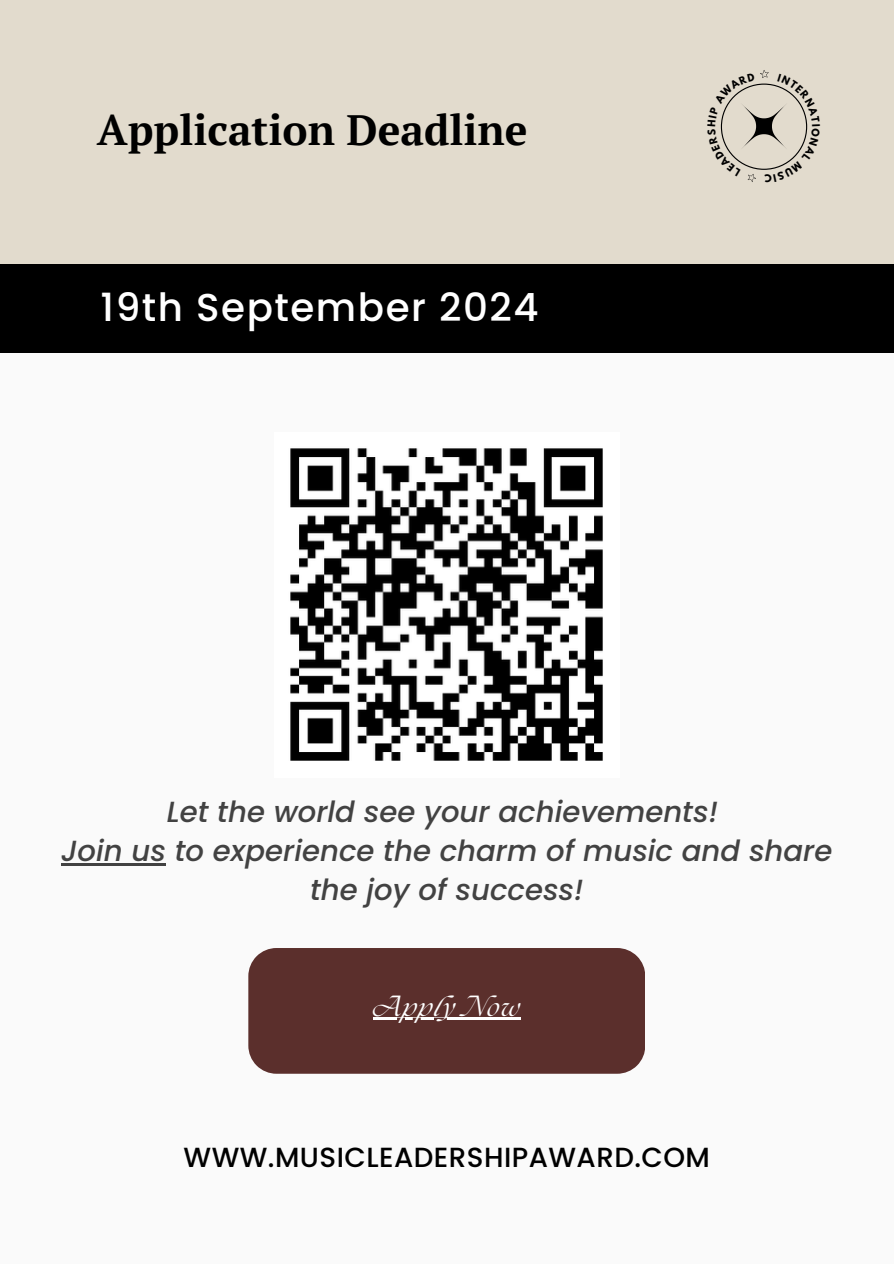
<style>
.page{position:relative;width:894px;height:1264px;background:#fff}
.page>*{position:absolute;margin:0;border:0;box-sizing:border-box;transform-origin:0 0}
.t1{font:700 42.3px "PT Serif";color:#000}
.t2{font:500 38.85px "Poppins";letter-spacing:.04em;color:#fff}
.t3{font:italic 500 29.1px/38.8px "Poppins";color:#424242;text-align:center}
.t4{font:500 27.6px "Poppins";letter-spacing:.015em;color:#000}
.t5{font:italic 25.5px "The Seasons";letter-spacing:.04em;color:#fff}
</style>
<div class="page">
<div style="left:0;top:0;width:893px;height:1263px;background:#fafafa"></div>
<img style="left:290px;top:448px;width:313px;height:313px">
<div style="left:0;top:0;width:893px;height:264px;background:#e2dbcd"></div>
<div style="left:0;top:264px;width:893px;height:89px;background:#000"></div>
<div style="left:248px;top:948px;width:397px;height:125px;background:#5b2f2c"></div>
<hr style="left:373px;top:1017px;width:147px;height:3px;background:#fff">
<hr style="left:61px;top:863px;width:105px;height:3px;background:#424242">
<svg style="left:720px;top:70px;width:88px;height:112px"></svg>
<h3 class="t1" style="left:97px;top:101px;width:432px">Application Deadline</h3>
<p class="t2" style="left:101px;top:280px;width:439px">19th September 2024</p>
<h1 class="t3" style="left:61px;top:792px;width:772px">Let the world see your achievements!<br>Join us to experience the charm of music and share the joy of success!</h1>
<p class="t5" style="left:373px;top:995px;width:148px">Apply Now</p>
<p class="t4" style="left:183px;top:1137px;width:527px">WWW.MUSICLEADERSHIPAWARD.COM</p>
</div>
